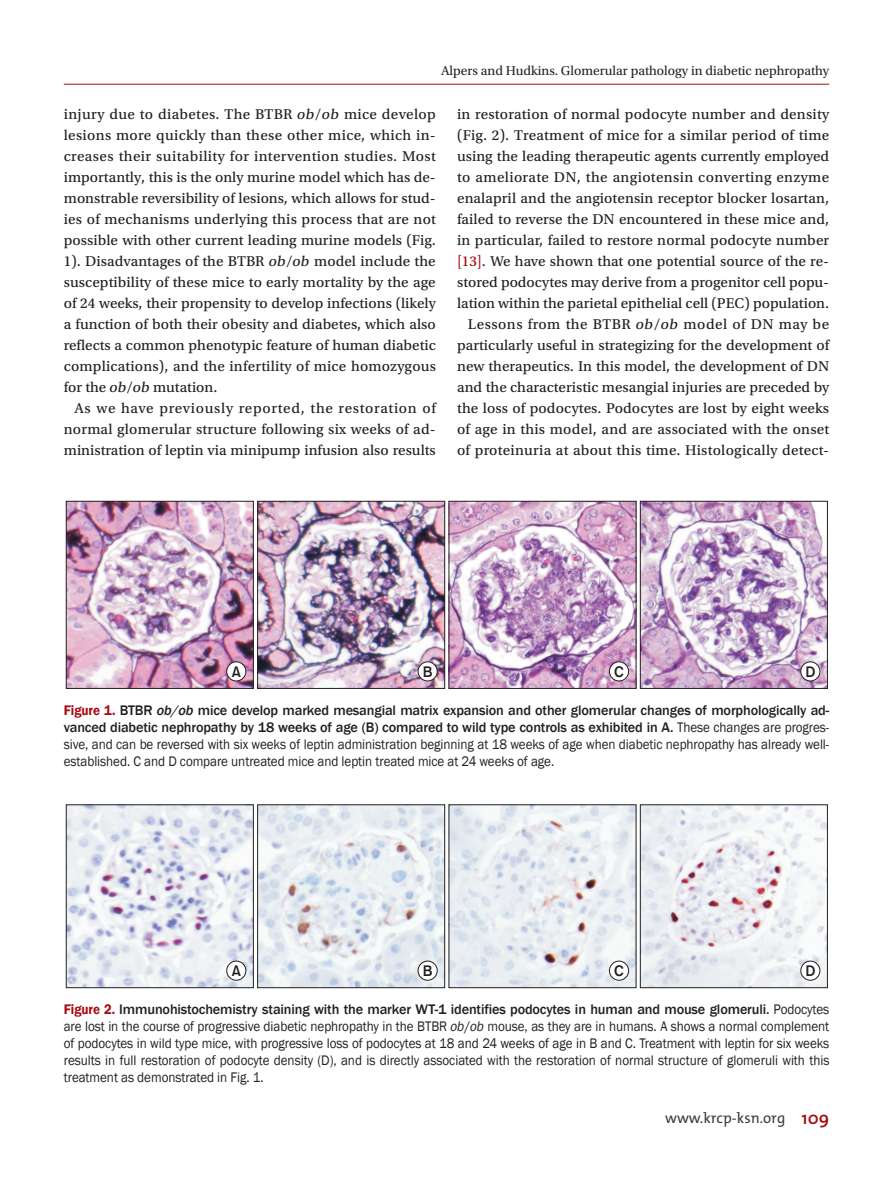
<style>
.page{position:relative;width:893px;height:1191px;background:#fff}
.page>*{position:absolute;margin:0;border:0;box-sizing:border-box;transform-origin:0 0}
.본문{font:15px/21px "Utopia Std Capt";color:#231f20;text-align:justify}
.t1{font:15px "The Mix";color:#3e3e3f}
.t2{font:15px "Gothic 725 BT Bold A";color:#231f20}
.그림{font:14.25px/17.1px "Franklin Gothic";letter-spacing:-.005em;color:#231f20;text-align:justify;scale:.92 1}
.t3{font:13.5px "Utopia Std";color:#231f20}
.s1{font-style:italic}
.s2{color:#a70a12}
.s3{font-weight:600;color:#a70a12}
.s4{font-weight:500}
.s5{font-weight:500;font-style:italic}
.s6{font-weight:600;font-size:18px;color:#a70a12}
</style>
<div class="page">
<hr style="left:64px;top:84px;width:765px;height:1px;background:#a70a12">
<img style="left:66px;top:501px;width:762px;height:188px">
<svg style="left:66px;top:804px;width:762px;height:184px"></svg>
<div style="left:227px;top:961px;width:19px;height:19px;background:#fff;border-radius:50%"></div>
<div style="left:226px;top:960px;width:20px;height:20px;border:1px solid #231f20;border-radius:50%"></div>
<div style="left:418px;top:961px;width:19px;height:19px;background:#fff;border-radius:50%"></div>
<div style="left:418px;top:960px;width:19px;height:20px;border:1px solid #231f20;border-radius:50%"></div>
<div style="left:609px;top:961px;width:20px;height:19px;background:#fff;border-radius:50%"></div>
<div style="left:609px;top:960px;width:20px;height:20px;border:1px solid #231f20;border-radius:50%"></div>
<div style="left:801px;top:961px;width:19px;height:19px;background:#fff;border-radius:50%"></div>
<div style="left:800px;top:960px;width:20px;height:20px;border:1px solid #231f20;border-radius:50%"></div>
<p class="t3" style="left:441px;top:63px;width:390px">Alpers and Hudkins. Glomerular pathology in diabetic nephropathy</p>
<p class="본문" style="left:64px;top:104px;width:374px">injury due to diabetes. The BTBR <span class="s1">ob</span>/<span class="s1">ob</span> mice develop lesions more quickly than these other mice, which in&shy;creases their suitability for intervention studies. Most importantly, this is the only murine model which has de&shy;monstrable reversibility of lesions, which allows for stud&shy;ies of mechanisms underlying this process that are not possible with other current leading murine models (Fig.<br>1). Disadvantages of the BTBR <span class="s1">ob</span>/<span class="s1">ob</span> model include the susceptibility of these mice to early mortality by the age of 24 weeks, their propensity to develop infections (likely a function of both their obesity and diabetes, which also reflects a common phenotypic feature of human diabetic complications), and the infertility of mice homozygous for the <span class="s1">ob</span>/<span class="s1">ob</span> mutation.</p>
<p class="본문" style="left:64px;top:398px;width:374px;text-indent:11px">As we have previously reported, the restoration of normal glomerular structure following six weeks of ad&shy;ministration of leptin via minipump infusion also results</p>
<p class="본문" style="left:457px;top:104px;width:374px">in restoration of normal podocyte number and density (Fig. 2). Treatment of mice for a similar period of time using the leading therapeutic agents currently employed to ameliorate DN, the angiotensin converting enzyme enalapril and the angiotensin receptor blocker losartan, failed to reverse the DN encountered in these mice and, in particular, failed to restore normal podocyte number <span class="s2">[13]</span>. We have shown that one potential source of the re&shy;stored podocytes may derive from a progenitor cell popu&shy;lation within the parietal epithelial cell (PEC) population.</p>
<p class="본문" style="left:457px;top:314px;width:374px;text-indent:11px">Lessons from the BTBR <span class="s1">ob</span>/<span class="s1">ob</span> model of DN may be particularly useful in strategizing for the development of new therapeutics. In this model, the development of DN and the characteristic mesangial injuries are preceded by the loss of podocytes. Podocytes are lost by eight weeks of age in this model, and are associated with the onset of proteinuria at about this time. Histologically detect-</p>
<p class="t2" style="left:232px;top:662px;width:11px">A</p>
<p class="t2" style="left:423px;top:662px;width:11px">B</p>
<p class="t2" style="left:614px;top:662px;width:11px">C</p>
<p class="t2" style="left:805px;top:662px;width:12px">D</p>
<p class="그림" style="left:64px;top:701px;width:833px"><span class="s3">Figure 1.</span> <span class="s4">BTBR</span> <span class="s5">ob/ob</span> <span class="s4">mice develop marked mesangial matrix expansion and other glomerular changes of morphologically ad&shy;vanced diabetic nephropathy by 18 weeks of age (B) compared to wild type controls as exhibited in A.</span> These changes are progres&shy;sive, and can be reversed with six weeks of leptin administration beginning at 18 weeks of age when diabetic nephropathy has already well&shy;established. C and D compare untreated mice and leptin treated mice at 24 weeks of age.</p>
<p class="t2" style="left:232px;top:962px;width:11px">A</p>
<p class="t2" style="left:423px;top:962px;width:11px">B</p>
<p class="t2" style="left:614px;top:962px;width:11px">C</p>
<p class="t2" style="left:805px;top:962px;width:12px">D</p>
<p class="그림" style="left:64px;top:1000px;width:834px"><span class="s3">Figure 2.</span> <span class="s4">Immunohistochemistry staining with the marker WT-1 identifies podocytes in human and mouse glomeruli.</span> Podocytes are lost in the course of progressive diabetic nephropathy in the BTBR <span class="s1">ob</span>/<span class="s1">ob</span> mouse, as they are in humans. A shows a normal complement of podocytes in wild type mice, with progressive loss of podocytes at 18 and 24 weeks of age in B and C. Treatment with leptin for six weeks results in full restoration of podocyte density (D), and is directly associated with the restoration of normal structure of glomeruli with this treatment as demonstrated in Fig. 1.</p>
<p class="t1" style="left:665px;top:1105px;width:166px">www.krcp-ksn.org <span class="s6">109</span></p>
</div>
